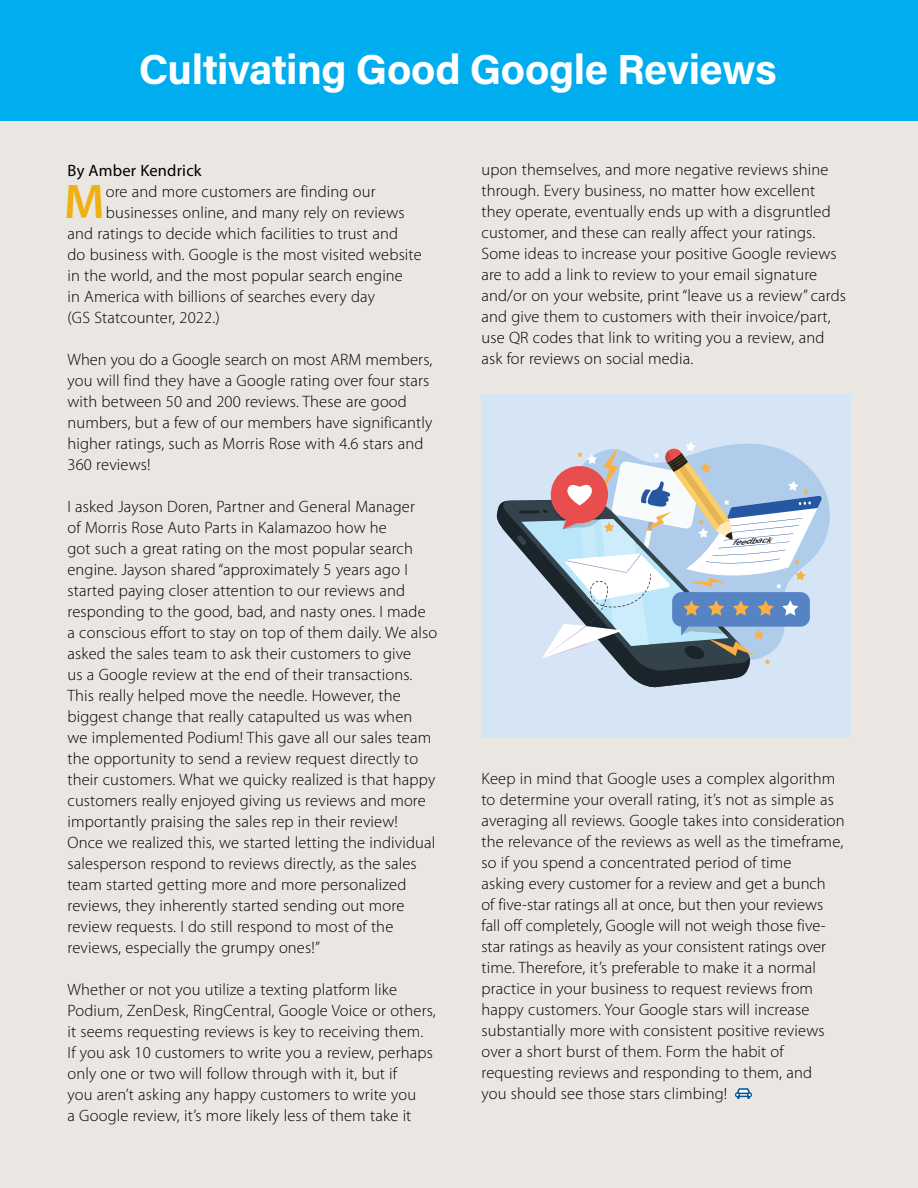
<style>
.page{position:relative;width:918px;height:1188px;background:#fff}
.page>*{position:absolute;margin:0;border:0;box-sizing:border-box;transform-origin:0 0}
.t1{font:600 48.9px "Myriad Pro";color:#eeb111}
.t2{font:42px "Acumin Variable Concept";letter-spacing:-.01em;color:#fff}
.t3{font:300 16.5px/21px "Myriad Pro";letter-spacing:.01em;color:#000}
.t4{font:16.5px "Myriad Pro";letter-spacing:.01em;color:#000}
.t5{font:italic 700 7.5px "Raleway";color:#1b242b;scale:1.13 1}
</style>
<div class="page">
<div style="left:0;top:87px;width:918px;height:1101px;background:#eae6e1"></div>
<svg style="left:735px;top:1088px;width:17px;height:11px"></svg>
<div style="left:481px;top:394px;width:369px;height:344px;background:#d6e5f5"></div>
<svg style="left:823px;top:487px;width:7px;height:57px"></svg>
<svg style="left:496px;top:501px;width:254px;height:187px"></svg>
<svg style="left:517px;top:442px;width:306px;height:222px"></svg>
<div style="left:0;top:0;width:918px;height:121px;background:#00aeef"></div>
<h2 class="t2" style="left:139px;top:40px;width:639px">Cultivating Good Google Reviews</h2>
<p class="t4" style="left:68px;top:162px;width:136px">By Amber Kendrick</p>
<p class="t3" style="left:106px;top:181px;width:271px">ore and more customers are finding our</p>
<p class="t3" style="left:106px;top:202px;width:300px">businesses online, and many rely on reviews</p>
<p class="t3" style="left:67px;top:223px;width:332px">and ratings to decide which facilities to trust and</p>
<p class="t3" style="left:67px;top:244px;width:356px">do business with. Google is the most visited website</p>
<p class="t3" style="left:67px;top:265px;width:337px">in the world, and the most popular search engine</p>
<p class="t3" style="left:67px;top:286px;width:309px">in America with billions of searches every day</p>
<p class="t3" style="left:67px;top:307px;width:154px">(GS Statcounter, 2022.)</p>
<p class="t3" style="left:67px;top:349px;width:366px">When you do a Google search on most ARM members, you will find they have a Google rating over four stars with between 50 and 200 reviews. These are good numbers, but a few of our members have significantly higher ratings, such as Morris Rose with 4.6 stars and 360 reviews!</p>
<p class="t3" style="left:67px;top:496px;width:371px">I asked Jayson Doren, Partner and General Manager<br>of Morris Rose Auto Parts in Kalamazoo how he<br>got such a great rating on the most popular search engine. Jayson shared “approximately 5 years ago I started paying closer attention to our reviews and responding to the good, bad, and nasty ones. I made a conscious effort to stay on top of them daily. We also asked the sales team to ask their customers to give<br>us a Google review at the end of their transactions.<br>This really helped move the needle. However, the biggest change that really catapulted us was when<br>we implemented Podium! This gave all our sales team the opportunity to send a review request directly to their customers. What we quicky realized is that happy customers really enjoyed giving us reviews and more importantly praising the sales rep in their review!<br>Once we realized this, we started letting the individual salesperson respond to reviews directly, as the sales team started getting more and more personalized reviews, they inherently started sending out more review requests. I do still respond to most of the reviews, especially the grumpy ones!”</p>
<p class="t3" style="left:67px;top:980px;width:370px">Whether or not you utilize a texting platform like Podium, ZenDesk, RingCentral, Google Voice or others, it seems requesting reviews is key to receiving them.<br>If you ask 10 customers to write you a review, perhaps only one or two will follow through with it, but if<br>you aren’t asking any happy customers to write you<br>a Google review, it’s more likely less of them take it</p>
<h1 class="t1" style="left:64px;top:175px;width:42px">M</h1>
<p class="t3" style="left:481px;top:159px;width:366px">upon themselves, and more negative reviews shine through. Every business, no matter how excellent they operate, eventually ends up with a disgruntled customer, and these can really affect your ratings.<br>Some ideas to increase your positive Google reviews are to add a link to review to your email signature and/or on your website, print “leave us a review” cards and give them to customers with their invoice/part, use QR codes that link to writing you a review, and ask for reviews on social media.</p>
<p class="t5" style="left:732px;top:539px;width:36px;rotate:-5deg">feedback</p>
<p class="t3" style="left:481px;top:768px;width:365px">Keep in mind that Google uses a complex algorithm to determine your overall rating, it’s not as simple as averaging all reviews. Google takes into consideration the relevance of the reviews as well as the timeframe, so if you spend a concentrated period of time<br>asking every customer for a review and get a bunch<br>of five-star ratings all at once, but then your reviews fall off completely, Google will not weigh those five&shy;star ratings as heavily as your consistent ratings over time. Therefore, it’s preferable to make it a normal practice in your business to request reviews from happy customers. Your Google stars will increase substantially more with consistent positive reviews over a short burst of them. Form the habit of requesting reviews and responding to them, and<br>you should see those stars climbing!</p>
</div>
